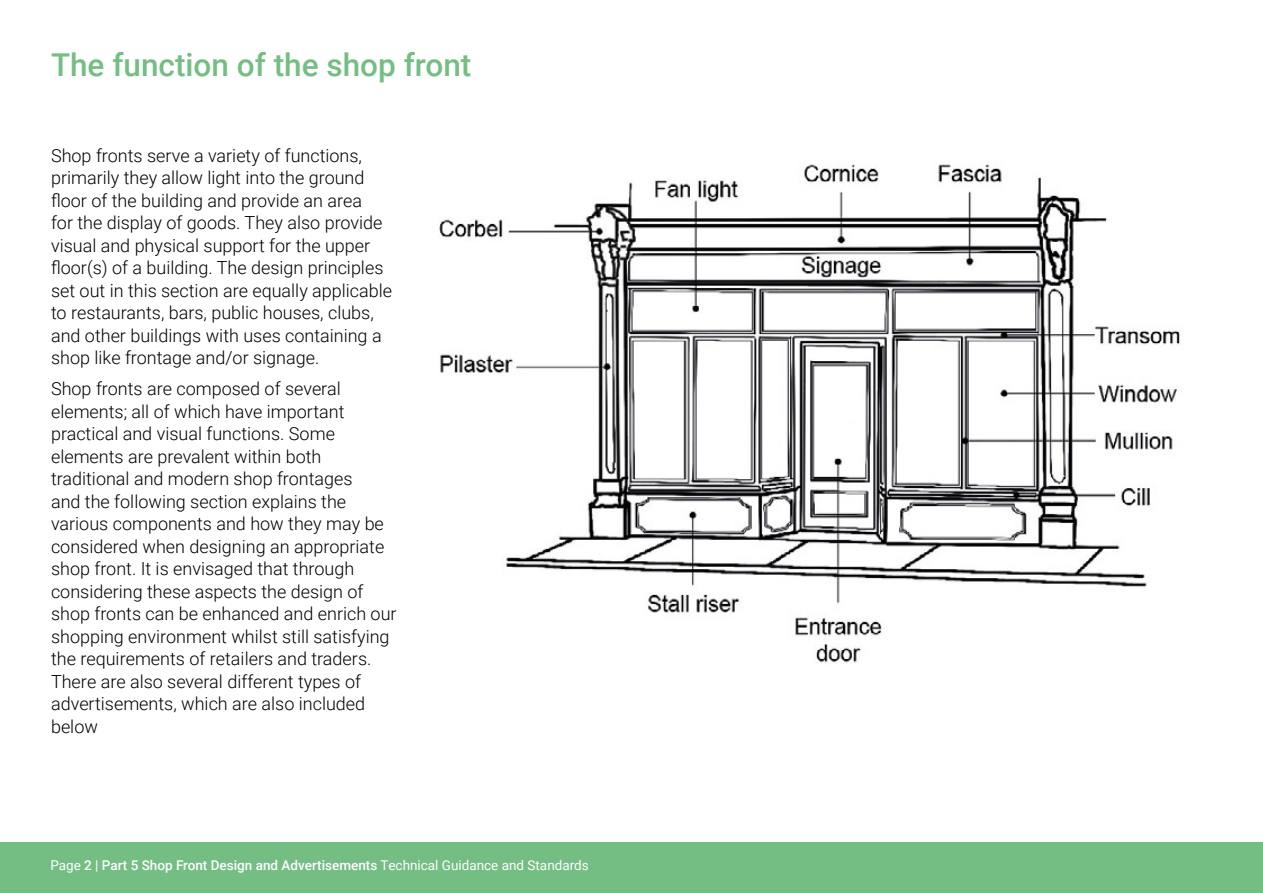
<style>
.page{position:relative;width:1263px;height:893px;background:#fff}
.page>*{position:absolute;margin:0;border:0;box-sizing:border-box;transform-origin:0 0}
.t1{font:500 31.5px "Roboto";color:#74be83}
.t2{font:300 18px/22.5px "Roboto";color:#000}
.t3{font:500 13.5px "Roboto";color:#fff}
.s1{font-weight:400}
</style>
<div class="page">
<div style="left:0;top:842px;width:1263px;height:51px;background:#74be83"></div>
<img style="left:439px;top:164px;width:741px;height:499px">
<h1 class="t1" style="left:51px;top:42px;width:422px">The function of the shop front</h1>
<p class="t2" style="left:51px;top:143px;width:343px">Shop fronts serve a variety of functions, primarily they allow light into the ground floor of the building and provide an area<br>for the display of goods. They also provide visual and physical support for the upper floor(s) of a building. The design principles set out in this section are equally applicable to restaurants, bars, public houses, clubs, and other buildings with uses containing a shop like frontage and/or signage.</p>
<p class="t2" style="left:51px;top:377px;width:347px">Shop fronts are composed of several elements; all of which have important practical and visual functions. Some elements are prevalent within both traditional and modern shop frontages<br>and the following section explains the various components and how they may be considered when designing an appropriate shop front. It is envisaged that through considering these aspects the design of shop fronts can be enhanced and enrich our shopping environment whilst still satisfying the requirements of retailers and traders.<br>There are also several different types of advertisements, which are also included below</p>
<p class="t3" style="left:50px;top:856px;width:540px"><span class="s1">Page</span> 2 <span class="s1">|</span> Part 5 Shop Front Design and Advertisements <span class="s1">Technical Guidance and Standards</span></p>
</div>
